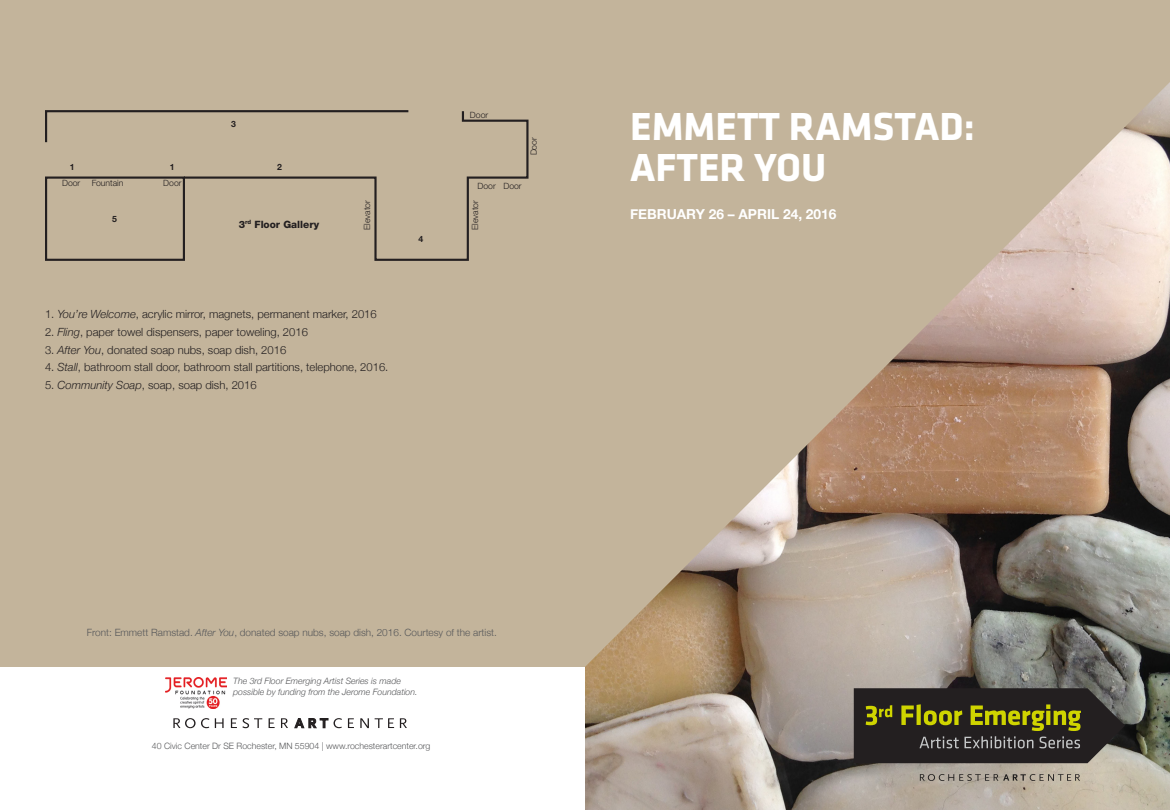
<style>
.page{position:relative;width:1170px;height:810px;background:#fff}
.page>*{position:absolute;margin:0;border:0;box-sizing:border-box;transform-origin:0 0}
.t1{font:700 40.5px "Klavika Basic";color:#fff}
.t2{font:700 13.75px "Helvetica Neue";color:#fff}
.Body_Copy{font:300 11.25px "Helvetica Neue";color:#231f20}
.t3{font:800 10.12px "Helvetica Neue LT Std";color:#231f20}
.t4{font:300 10px "Helvetica Neue";color:#57585a}
.t5{font:italic 300 8.75px/11.2px "Helvetica Neue";color:#57585a}
.t6{font:300 8.75px "Helvetica Neue";color:#57585a}
.t7{font:300 8.62px "Helvetica Neue LT Std";color:#231f20}
.t8{font:700 8.62px "Helvetica Neue LT Std";color:#231f20}
.s1{font-style:italic}
</style>
<div class="page">
<img style="left:585px;top:667px;width:585px;height:143px">
<svg style="left:585px;top:0;width:585px;height:667px;background:#b7a590"></svg>
<div style="left:0;top:0;width:585px;height:667px;background:#c3b49b"></div>
<svg style="left:173px;top:718px;width:36px;height:10px"></svg>
<svg style="left:215px;top:718px;width:9px;height:10px"></svg>
<svg style="left:231px;top:718px;width:31px;height:10px"></svg>
<svg style="left:269px;top:718px;width:6px;height:10px"></svg>
<svg style="left:281px;top:718px;width:7px;height:10px"></svg>
<svg style="left:294px;top:718px;width:48px;height:11px"></svg>
<svg style="left:348px;top:718px;width:6px;height:10px"></svg>
<svg style="left:360px;top:718px;width:9px;height:10px"></svg>
<svg style="left:375px;top:718px;width:19px;height:10px"></svg>
<svg style="left:400px;top:718px;width:7px;height:10px"></svg>
<svg style="left:920px;top:774px;width:160px;height:7px"></svg>
<svg style="left:854px;top:688px;width:271px;height:75px;background:#3e3b27"></svg>
<img style="left:166px;top:678px;width:60px;height:30px">
<div style="left:45px;top:177px;width:140px;height:84px;border:2px solid #231f20"></div>
<svg style="left:45px;top:110px;width:137px;height:33px"></svg>
<svg style="left:182px;top:110px;width:347px;height:151px"></svg>
<p class="t8" style="left:231px;top:118px;width:6px">3</p>
<p class="t8" style="left:70px;top:162px;width:6px">1</p>
<p class="t8" style="left:170px;top:162px;width:6px">1</p>
<p class="t8" style="left:277px;top:162px;width:6px">2</p>
<p class="t7" style="left:62px;top:178px;width:20px">Door</p>
<p class="t7" style="left:92px;top:178px;width:33px">Fountain</p>
<p class="t7" style="left:163px;top:178px;width:20px">Door</p>
<p class="t8" style="left:112px;top:213px;width:6px">5</p>
<p class="t3" style="left:239px;top:218px;width:82px">3<sup>rd</sup> Floor Gallery</p>
<p class="t7" style="left:362px;top:230px;width:31px;rotate:-90deg">Elevator</p>
<p class="Body_Copy" style="left:45px;top:305px;width:333px">1. <span class="s1">You’re Welcome</span>, acrylic mirror, magnets, permanent marker, 2016</p>
<p class="Body_Copy" style="left:45px;top:323px;width:265px">2. <span class="s1">Fling</span>, paper towel dispensers, paper toweling, 2016</p>
<p class="Body_Copy" style="left:45px;top:341px;width:243px">3. <span class="s1">After You</span>, donated soap nubs, soap dish, 2016</p>
<p class="Body_Copy" style="left:45px;top:358px;width:345px">4. <span class="s1">Stall</span>, bathroom stall door, bathroom stall partitions, telephone, 2016.</p>
<p class="Body_Copy" style="left:45px;top:376px;width:213px">5. <span class="s1">Community Soap</span>, soap, soap dish, 2016</p>
<p class="t8" style="left:418px;top:233px;width:6px">4</p>
<p class="t7" style="left:470px;top:109px;width:20px">Door</p>
<p class="t7" style="left:529px;top:155px;width:20px;rotate:-90deg">Door</p>
<p class="t7" style="left:477px;top:180px;width:46px">Door Door</p>
<p class="t7" style="left:470px;top:230px;width:31px;rotate:-90deg">Elevator</p>
<p class="t1" style="left:630px;top:98px;width:346px">EMMETT RAMSTAD:</p>
<p class="t1" style="left:630px;top:138px;width:198px">AFTER YOU</p>
<p class="t2" style="left:630px;top:203px;width:208px">FEBRUARY 26 – APRIL 24, 2016</p>
<p class="t4" style="left:87px;top:624px;width:412px">Front: Emmett Ramstad. <span class="s1">After You</span>, donated soap nubs, soap dish, 2016. Courtesy of the artist.</p>
<p class="t5" style="left:233px;top:675px;width:186px">The 3rd Floor Emerging Artist Series is made possible by funding from the Jerome Foundation.</p>
<p class="t6" style="left:152px;top:738px;width:280px">40 Civic Center Dr SE Rochester, MN 55904 | www.rochesterartcenter.org</p>
</div>
